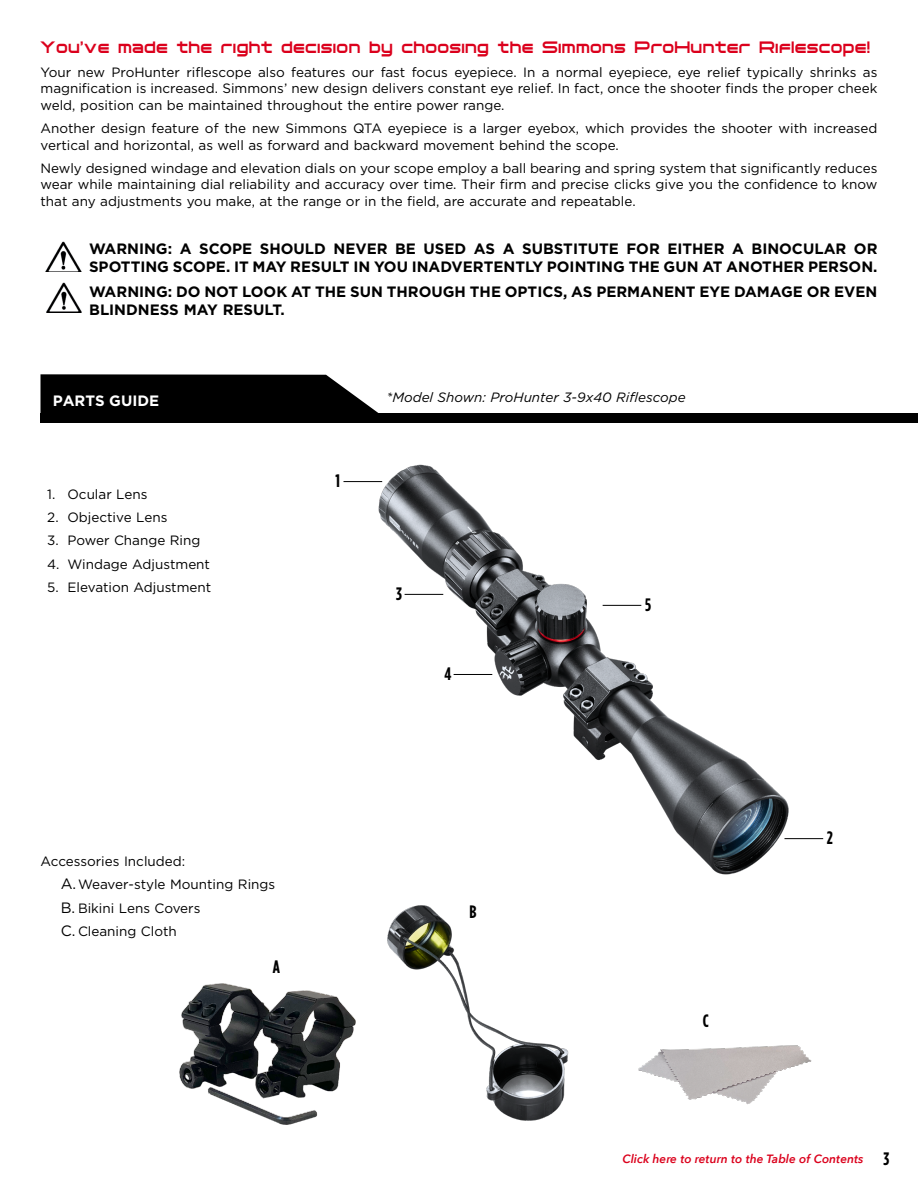
<style>
.page{position:relative;width:918px;height:1188px;background:#fff}
.page>*{position:absolute;margin:0;border:0;box-sizing:border-box;transform-origin:0 0}
.t1{font:700 18px "Gotham Cond";color:#000}
.t2{font:16.5px "Tachyon";letter-spacing:.01em;color:#db001c;scale:.9 1}
.t3{font:700 15px/18px "Gotham";color:#000}
.t4{font:700 15px "Gotham";color:#fff}
.t5{font:13.5px/16.5px "Gotham";color:#000;text-align:justify}
.t6{font:italic 13.5px "Gotham";color:#000}
.t7{font:italic 600 12px "Avenir Next";color:#db001c}
.s1{font-size:15px}
.s2{font-family:"Gotham Cond";font-weight:700;font-style:normal;font-size:18px;color:#000}
</style>
<div class="page">
<img style="left:45px;top:242px;width:37px;height:30px">
<div style="left:40px;top:413px;width:878px;height:9px;background:#000"></div>
<svg style="left:40px;top:374px;width:339px;height:39px"></svg>
<img style="left:376px;top:464px;width:415px;height:411px">
<img style="left:46px;top:282px;width:36px;height:30px">
<img style="left:387px;top:905px;width:182px;height:216px">
<img style="left:638px;top:1045px;width:174px;height:60px">
<hr style="left:344px;top:481px;width:38px;height:1px;background:#000">
<hr style="left:785px;top:838px;width:38px;height:1px;background:#000">
<hr style="left:405px;top:594px;width:38px;height:1px;background:#000">
<hr style="left:454px;top:674px;width:38px;height:1px;background:#000">
<hr style="left:603px;top:605px;width:38px;height:1px;background:#000">
<img style="left:179px;top:983px;width:177px;height:142px">
<p class="t2" style="left:40px;top:37px;width:924px">You’ve made the right decision by choosing the Simmons ProHunter Riflescope!</p>
<p class="t5" style="left:40px;top:63px;width:838px">Your new ProHunter riflescope also features our fast focus eyepiece. In a normal eyepiece, eye relief typically shrinks as magnification is increased. Simmons’ new design delivers constant eye relief. In fact, once the shooter finds the proper cheek weld, position can be maintained throughout the entire power range.</p>
<p class="t5" style="left:40px;top:120px;width:839px">Another design feature of the new Simmons QTA eyepiece is a larger eyebox, which provides the shooter with increased vertical and horizontal, as well as forward and backward movement behind the scope.</p>
<p class="t5" style="left:40px;top:159px;width:838px">Newly designed windage and elevation dials on your scope employ a ball bearing and spring system that significantly reduces wear while maintaining dial reliability and accuracy over time. Their firm and precise clicks give you the confidence to know that any adjustments you make, at the range or in the field, are accurate and repeatable.</p>
<p class="t3" style="left:89px;top:239px;width:790px">WARNING: A SCOPE SHOULD NEVER BE USED AS A SUBSTITUTE FOR EITHER A BINOCULAR OR<br>SPOTTING SCOPE. IT MAY RESULT IN YOU INADVERTENTLY POINTING THE GUN AT ANOTHER PERSON.</p>
<p class="t3" style="left:89px;top:282px;width:790px">WARNING: DO NOT LOOK AT THE SUN THROUGH THE OPTICS, AS PERMANENT EYE DAMAGE OR EVEN<br>BLINDNESS MAY RESULT.</p>
<p class="t4" style="left:53px;top:390px;width:108px">PARTS GUIDE</p>
<p class="t6" style="left:387px;top:390px;width:300px">*Model Shown: ProHunter 3-9x40 Riflescope</p>
<p class="t5" style="left:47px;top:486px;width:102px">1. Ocular Lens</p>
<p class="t5" style="left:47px;top:509px;width:122px">2. Objective Lens</p>
<p class="t5" style="left:47px;top:532px;width:155px">3. Power Change Ring</p>
<p class="t5" style="left:47px;top:555px;width:164px">4. Windage Adjustment</p>
<p class="t5" style="left:47px;top:579px;width:166px">5. Elevation Adjustment</p>
<h1 class="t1" style="left:336px;top:470px;width:6px">1</h1>
<h1 class="t1" style="left:396px;top:583px;width:7px">3</h1>
<h1 class="t1" style="left:445px;top:663px;width:8px">4</h1>
<p class="t5" style="left:61px;top:849px;width:216px;line-height:23.2px;text-align:left;text-indent:-20px">Accessories Included:<br><span class="s1">A.</span>Weaver-style Mounting Rings<br><span class="s1">B.</span> Bikini Lens Covers<br><span class="s1">C.</span> Cleaning Cloth</p>
<h1 class="t1" style="left:273px;top:957px;width:9px">A</h1>
<h1 class="t1" style="left:470px;top:901px;width:9px">B</h1>
<h1 class="t1" style="left:645px;top:594px;width:7px">5</h1>
<h1 class="t1" style="left:703px;top:1011px;width:8px">C</h1>
<h1 class="t1" style="left:827px;top:827px;width:7px">2</h1>
<p class="t7" style="left:623px;top:1148px;width:268px">Click here to return to the Table of Contents <span class="s2">3</span></p>
</div>
